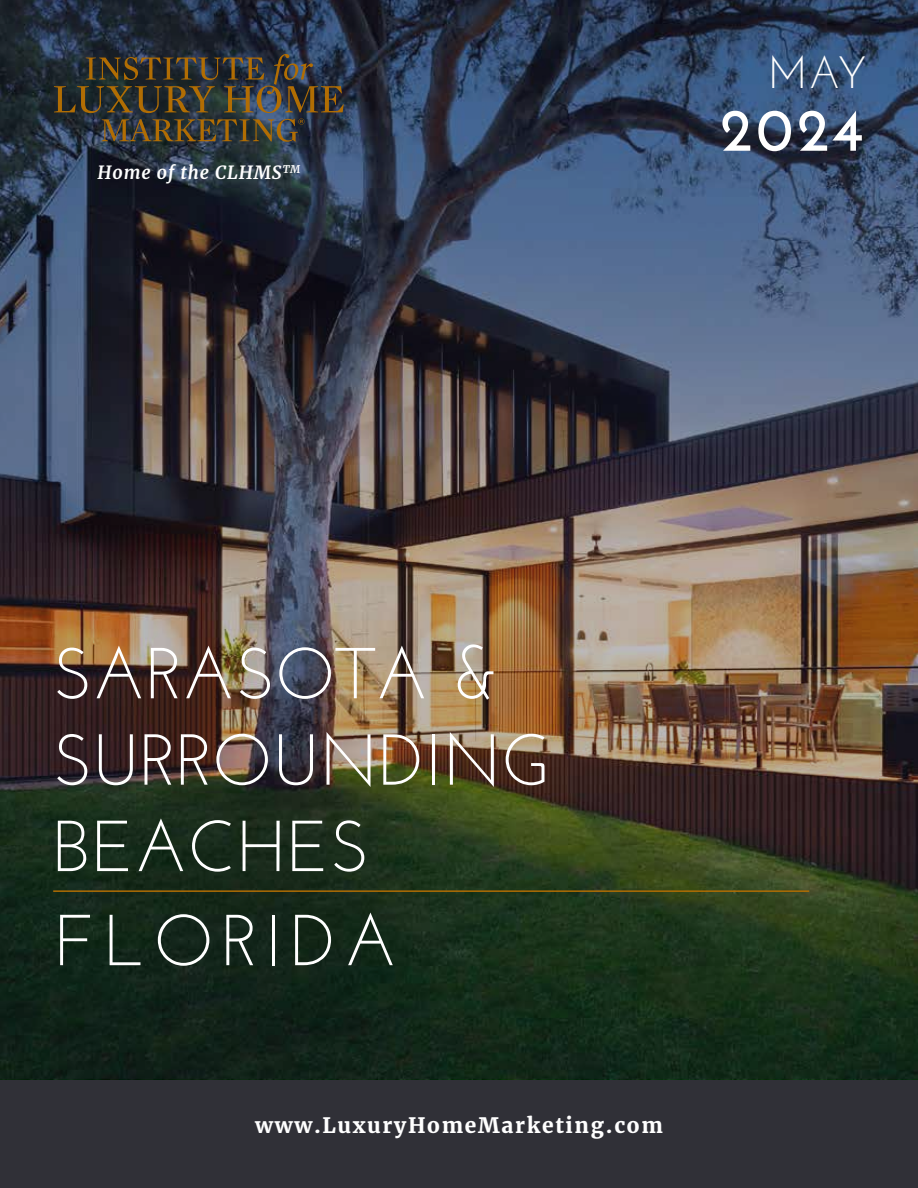
<style>
.page{position:relative;width:918px;height:1188px;background:#fff}
.page>*{position:absolute;margin:0;border:0;box-sizing:border-box;transform-origin:0 0}
.t1{font:72px/86.4px "Josefin Sans";color:#fff}
.t2{font:72px "Josefin Sans";letter-spacing:.1em;color:#fff}
.t3{font:600 60px "Josefin Sans";color:#fff}
.t4{font:300 45px "Josefin Sans";color:#fff}
.t5{font:700 21px "Merriweather";letter-spacing:.08em;color:#fff}
.t6{font:italic 700 18px "Merriweather";letter-spacing:.05em;color:#fff}
</style>
<div class="page">
<img style="left:0;top:0;width:918px;height:1079px">
<div style="left:0;top:1080px;width:918px;height:108px;background:#303037"></div>
<svg style="left:54px;top:54px;width:290px;height:88px;background:#3e3b34"></svg>
<hr style="left:53px;top:890px;width:756px;height:2px;background:#b16d03">
<p class="t6" style="left:98px;top:161px;width:204px">Home of the CLHMS<sup>TM</sup></p>
<h3 class="t4" style="left:767px;top:45px;width:100px">MAY</h3>
<h2 class="t3" style="left:720px;top:92px;width:146px">2024</h2>
<h1 class="t1" style="left:52px;top:629px;width:499px">SARASOTA &amp;<br>SURROUNDING<br>BEACHES</h1>
<h1 class="t2" style="left:54px;top:896px;width:345px">FLORIDA</h1>
<p class="t5" style="left:255px;top:1112px;width:409px">www.LuxuryHomeMarketing.com</p>
</div>
